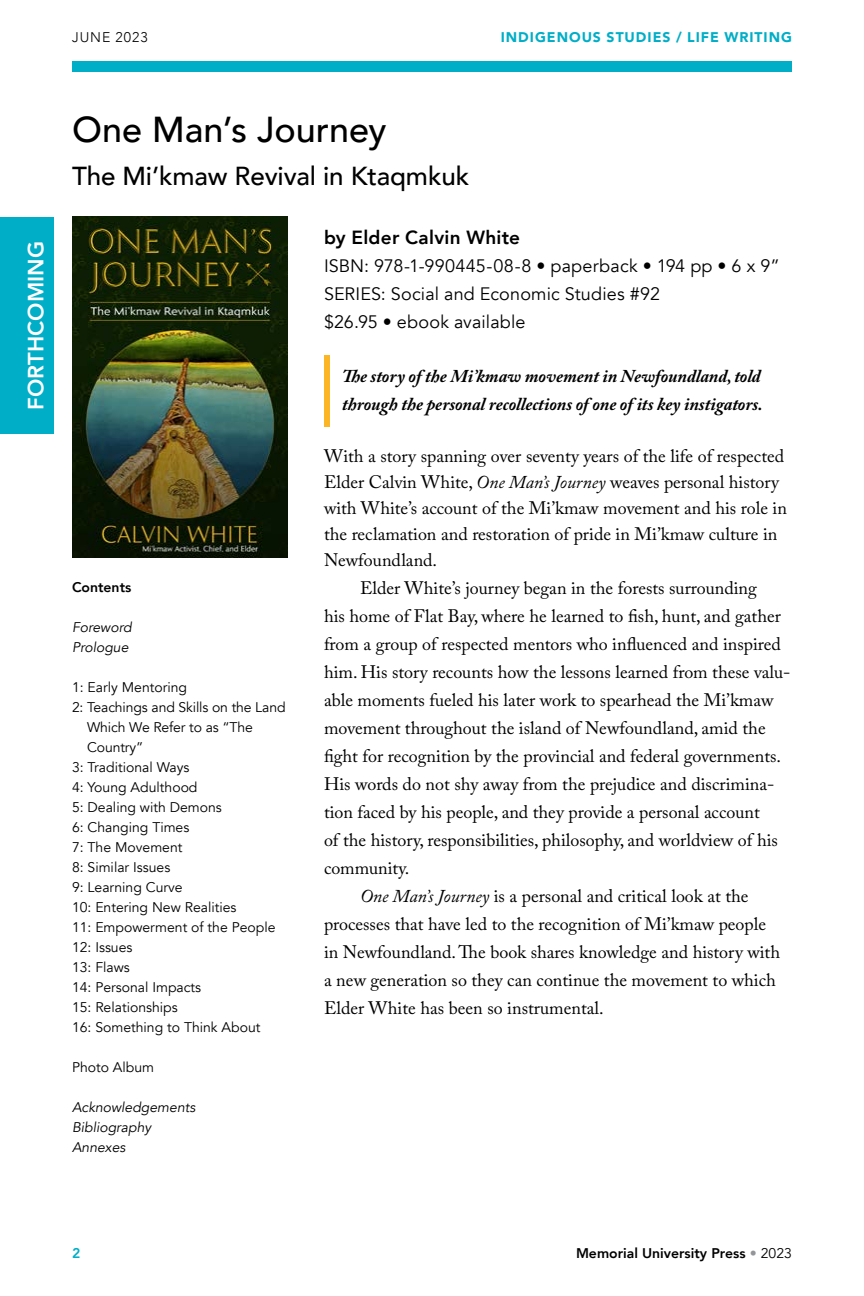
<style>
.page{position:relative;width:864px;height:1296px;background:#fff}
.page>*{position:absolute;margin:0;border:0;box-sizing:border-box;transform-origin:0 0}
.t1{font:500 36px "Avenir";color:#000}
.t2{font:500 26px "Avenir";letter-spacing:-.005em;color:#000}
.t3{font:800 22px "Avenir";letter-spacing:.005em;color:#fff}
.t4{font:800 19px "Avenir";letter-spacing:.015em;color:#000}
.t5{font:18px/26px "Adobe Caslon Pro";color:#000}
.t6{font:italic 700 18px/28px "Adobe Caslon Pro";letter-spacing:-.005em;color:#000}
.t7{font:18px/28px "Avenir";letter-spacing:.01em;color:#000}
.t8{font:14px "Avenir";color:#000}
.t9{font:italic 14px/20px "Avenir";color:#000}
.t10{font:800 14px "Avenir";color:#000}
.t11{font:900 14px "Avenir";letter-spacing:.07em;color:#00aec7}
.t12{font:300 14px "Avenir";letter-spacing:.07em;color:#000}
.t13{font:800 14px "Avenir";color:#00aec7}
.s1{font-style:italic}
.s2{color:#939598}
.s3{font-weight:400}
</style>
<div class="page">
<div style="left:72px;top:62px;width:720px;height:10px;background:#00aec7"></div>
<div style="left:0;top:217px;width:54px;height:216px;background:#00aec7"></div>
<div style="left:324px;top:355px;width:6px;height:72px;background:#fcb524"></div>
<img style="left:72px;top:216px;width:216px;height:341px">
<p class="t12" style="left:72px;top:29px;width:77px">JUNE 2023</p>
<p class="t11" style="left:501px;top:25px;width:293px">INDIGENOUS STUDIES / LIFE WRITING</p>
<p class="t3" style="left:19px;top:410px;width:170px;rotate:-90deg">FORTHCOMING</p>
<h1 class="t1" style="left:72px;top:99px;width:316px">One Man’s Journey</h1>
<h2 class="t2" style="left:72px;top:154px;width:399px">The Mi’kmaw Revival in Ktaqmkuk</h2>
<p class="t10" style="left:72px;top:576px;width:61px">Contents</p>
<p class="t9" style="left:72px;top:617px;width:61px">Foreword<br>Prologue</p>
<p class="t8" style="left:72px;top:678px;width:117px">1: Early Mentoring</p>
<p class="t8" style="left:72px;top:698px;width:215px">2: Teachings and Skills on the Land</p>
<p class="t8" style="left:87px;top:718px;width:167px">Which We Refer to as “The</p>
<p class="t8" style="left:87px;top:738px;width:58px">Country”</p>
<p class="t8" style="left:72px;top:758px;width:119px">3: Traditional Ways</p>
<p class="t8" style="left:72px;top:778px;width:127px">4: Young Adulthood</p>
<p class="t8" style="left:72px;top:798px;width:151px">5: Dealing with Demons</p>
<p class="t8" style="left:72px;top:818px;width:119px">6: Changing Times</p>
<p class="t8" style="left:72px;top:838px;width:112px">7: The Movement</p>
<p class="t8" style="left:72px;top:858px;width:100px">8: Similar Issues</p>
<p class="t8" style="left:72px;top:878px;width:112px">9: Learning Curve</p>
<p class="t8" style="left:72px;top:898px;width:166px">10: Entering New Realities</p>
<p class="t8" style="left:72px;top:918px;width:205px">11: Empowerment of the People</p>
<p class="t8" style="left:72px;top:938px;width:62px">12: Issues</p>
<p class="t8" style="left:72px;top:958px;width:59px">13: Flaws</p>
<p class="t8" style="left:72px;top:978px;width:131px">14: Personal Impacts</p>
<p class="t8" style="left:72px;top:998px;width:107px">15: Relationships</p>
<p class="t8" style="left:72px;top:1018px;width:190px">16: Something to Think About</p>
<p class="t8" style="left:72px;top:1058px;width:84px">Photo Album</p>
<p class="t9" style="left:72px;top:1097px;width:125px">Acknowledgements<br>Bibliography<br>Annexes</p>
<p class="t4" style="left:324px;top:222px;width:198px">by Elder Calvin White</p>
<p class="t7" style="left:324px;top:252px;width:457px">ISBN: 978-1-990445-08-8 • paperback • 194 pp • 6 x 9”<br>SERIES: Social and Economic Studies #92<br>$26.95 • ebook available</p>
<p class="t6" style="left:342px;top:361px;width:422px">The story of the Mi’kmaw movement in Newfoundland, told through the personal recollections of one of its key instigators.</p>
<p class="t5" style="left:324px;top:442px;width:465px">With a story spanning over seventy years of the life of respected Elder Calvin White, <span class="s1">One Man’s Journey</span> weaves personal history with White’s account of the Mi’kmaw movement and his role in the reclamation and restoration of pride in Mi’kmaw culture in Newfoundland.</p>
<p class="t5" style="left:360px;top:574px;width:398px">Elder White’s journey began in the forests surrounding</p>
<p class="t5" style="left:324px;top:602px;width:458px">his home of Flat Bay, where he learned to fish, hunt, and gather</p>
<p class="t5" style="left:324px;top:630px;width:458px">from a group of respected mentors who influenced and inspired</p>
<p class="t5" style="left:324px;top:658px;width:468px">him. His story recounts how the lessons learned from these valu-</p>
<p class="t5" style="left:324px;top:686px;width:451px">able moments fueled his later work to spearhead the Mi’kmaw</p>
<p class="t5" style="left:324px;top:714px;width:443px">movement throughout the island of Newfoundland, amid the</p>
<p class="t5" style="left:324px;top:742px;width:459px">fight for recognition by the provincial and federal governments.</p>
<p class="t5" style="left:324px;top:770px;width:452px">His words do not shy away from the prejudice and discrimina-</p>
<p class="t5" style="left:324px;top:798px;width:437px">tion faced by his people, and they provide a personal account</p>
<p class="t5" style="left:324px;top:827px;width:455px">of the history, responsibilities, philosophy, and worldview of his</p>
<p class="t5" style="left:324px;top:855px;width:87px">community.</p>
<p class="t5" style="left:360px;top:883px;width:390px"><span class="s1">One Man’s Journey</span> is a personal and critical look at the</p>
<p class="t5" style="left:324px;top:911px;width:444px">processes that have led to the recognition of Mi’kmaw people</p>
<p class="t5" style="left:324px;top:939px;width:458px">in Newfoundland. The book shares knowledge and history with</p>
<p class="t5" style="left:324px;top:967px;width:453px">a new generation so they can continue the movement to which</p>
<p class="t5" style="left:324px;top:995px;width:281px">Elder White has been so instrumental.</p>
<p class="t13" style="left:72px;top:1242px;width:10px">2</p>
<p class="t10" style="left:576px;top:1242px;width:217px">Memorial University Press <span class="s2">•</span> <span class="s3">2023</span></p>
</div>
